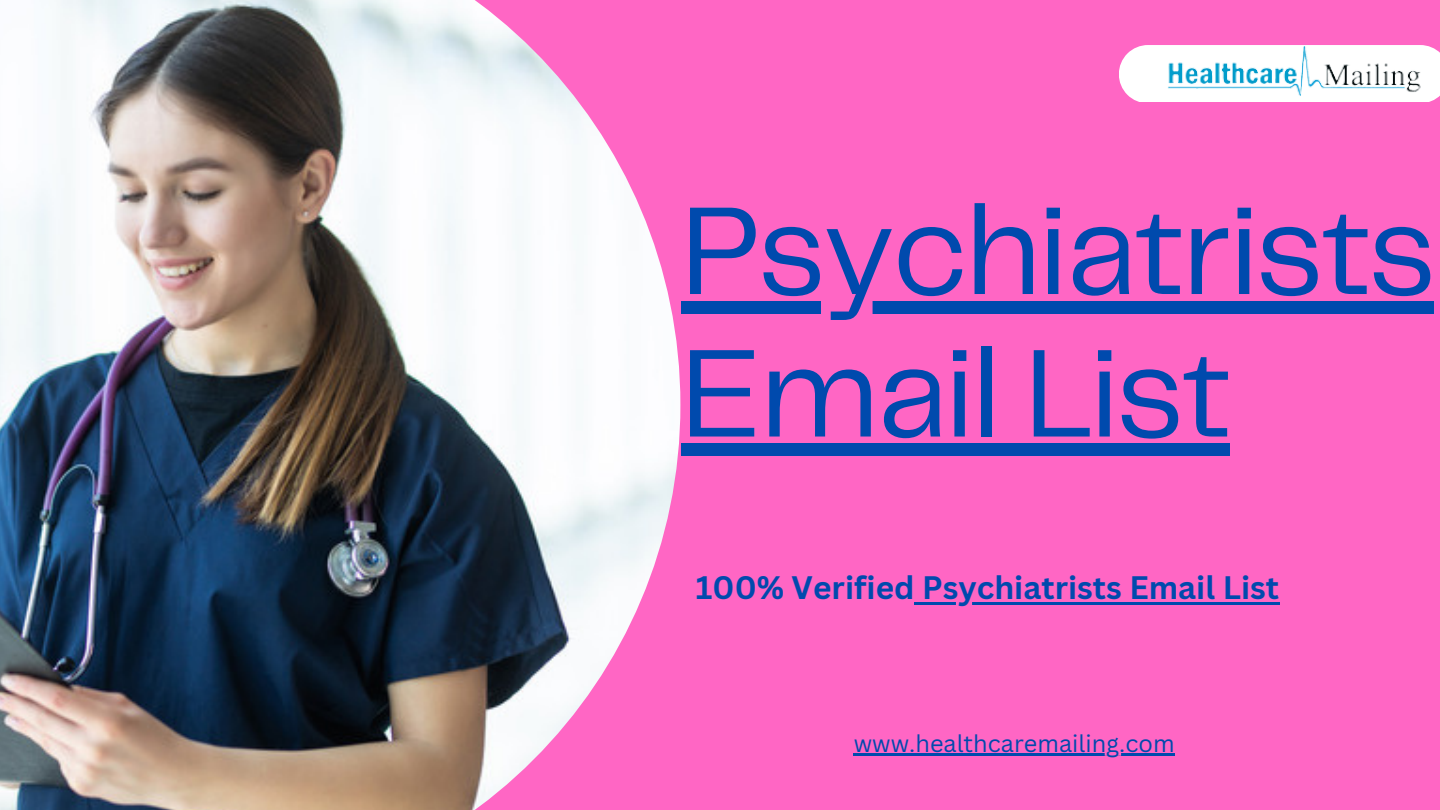
<style>
.page{position:relative;width:1440px;height:810px;background:#ff66c4}
.page>*{position:absolute;margin:0;border:0;box-sizing:border-box;transform-origin:0 0}
.t1{font:129.8px/142.5px "Telegraf";letter-spacing:-.02em;color:#004aad}
.t2{font:700 31.7px "Canva Sans";color:#004aad}
.t3{font:23.6px "Canva Sans";color:#004aad}
</style>
<div class="page">
<svg style="left:1119px;top:45px;width:321px;height:57px;background:#fef2fa"></svg>
<img style="left:1165px;top:45px;width:260px;height:51px">
<img style="left:0;top:0;width:680px;height:810px">
<div style="left:681px;top:301px;width:752px;height:13px;background:#004aad"></div>
<div style="left:681px;top:443px;width:548px;height:13px;background:#004aad"></div>
<svg style="left:915px;top:602px;width:7px;height:3px"></svg>
<hr style="left:922px;top:602px;width:357px;height:3px;background:#004aad">
<hr style="left:854px;top:753px;width:321px;height:2px;background:#004aad">
<h1 class="t1" style="left:681px;top:186px;width:756px">Psychiatrists<br>Email List</h1>
<p class="t2" style="left:696px;top:565px;width:585px">100% Verified Psychiatrists Email List</p>
<p class="t3" style="left:854px;top:726px;width:322px">www.healthcaremailing.com</p>
</div>
